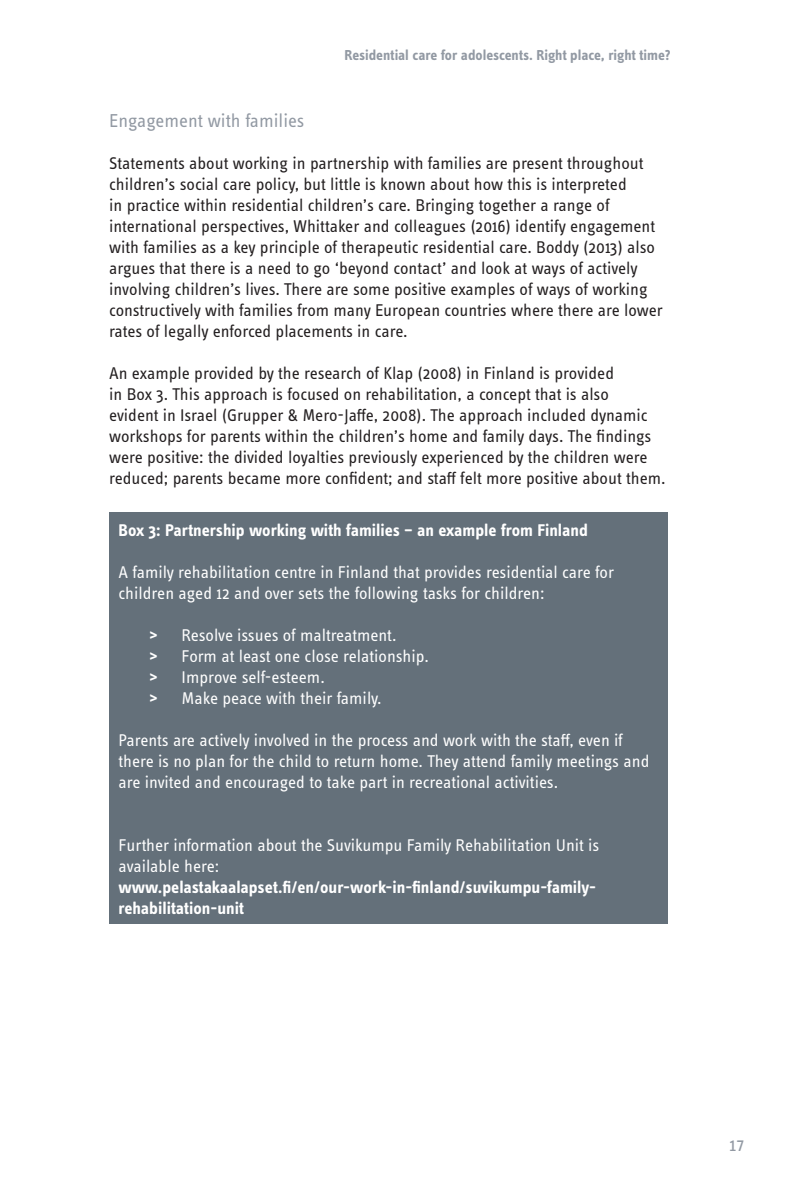
<style>
.page{position:relative;width:794px;height:1201px;background:#fff}
.page>*{position:absolute;margin:0;border:0;box-sizing:border-box;transform-origin:0 0}
.t1{font:19.25px "Info Text Pro";color:#9299a3}
.t2{font:17.5px/21px "Info Text Pro";color:#231f20}
.bullets{font:17.5px/21px "Info Text Pro";color:#fff}
.t3{font:700 17.5px/21px "Info Text Pro";color:#fff}
.t4{font:17.5px "Info Text Pro";color:#9299a3}
.t5{font:700 14.88px "Info Text Pro";letter-spacing:-.005em;color:#9299a3}
.s1{font-weight:700}
</style>
<div class="page">
<div style="left:109px;top:512px;width:559px;height:412px;background:#64707a"></div>
<p class="t5" style="left:344px;top:46px;width:328px">Residential care for adolescents. Right place, right time?</p>
<p class="t1" style="left:109px;top:109px;width:197px">Engagement with families</p>
<p class="t2" style="left:109px;top:152px;width:555px">Statements about working in partnership with families are present throughout children’s social care policy, but little is known about how this is interpreted<br>in practice within residential children’s care. Bringing together a range of international perspectives, Whittaker and colleagues (2016) identify engagement with families as a key principle of therapeutic residential care. Boddy (2013) also argues that there is a need to go ‘beyond contact’ and look at ways of actively involving children’s lives. There are some positive examples of ways of working constructively with families from many European countries where there are lower rates of legally enforced placements in care.</p>
<p class="t2" style="left:109px;top:362px;width:558px">An example provided by the research of Klap (2008) in Finland is provided<br>in Box 3. This approach is focused on rehabilitation, a concept that is also<br>evident in Israel (Grupper &amp; Mero-Jaffe, 2008). The approach included dynamic workshops for parents within the children’s home and family days. The findings were positive: the divided loyalties previously experienced by the children were reduced; parents became more confident; and staff felt more positive about them.</p>
<p class="t3" style="left:119px;top:519px;width:471px">Box 3: Partnership working with families – an example from Finland</p>
<p class="bullets" style="left:119px;top:561px;width:497px">A family rehabilitation centre in Finland that provides residential care for children aged 12 and over sets the following tasks for children:</p>
<p class="bullets" style="left:149px;top:624px;width:249px"><span class="s1">&gt;</span> Resolve issues of maltreatment.</p>
<p class="bullets" style="left:149px;top:645px;width:281px"><span class="s1">&gt;</span> Form at least one close relationship.</p>
<p class="bullets" style="left:149px;top:666px;width:177px"><span class="s1">&gt;</span> Improve self-esteem.</p>
<p class="bullets" style="left:149px;top:687px;width:234px"><span class="s1">&gt;</span> Make peace with their family.</p>
<p class="bullets" style="left:119px;top:729px;width:532px">Parents are actively involved in the process and work with the staff, even if there is no plan for the child to return home. They attend family meetings and are invited and encouraged to take part in recreational activities.</p>
<p class="bullets" style="left:119px;top:834px;width:482px">Further information about the Suvikumpu Family Rehabilitation Unit is available here:</p>
<p class="t3" style="left:119px;top:876px;width:479px">www.pelastakaalapset.fi/en/our-work-in-finland/suvikumpu-family&shy;rehabilitation-unit</p>
<p class="t4" style="left:729px;top:1135px;width:17px">17</p>
</div>
